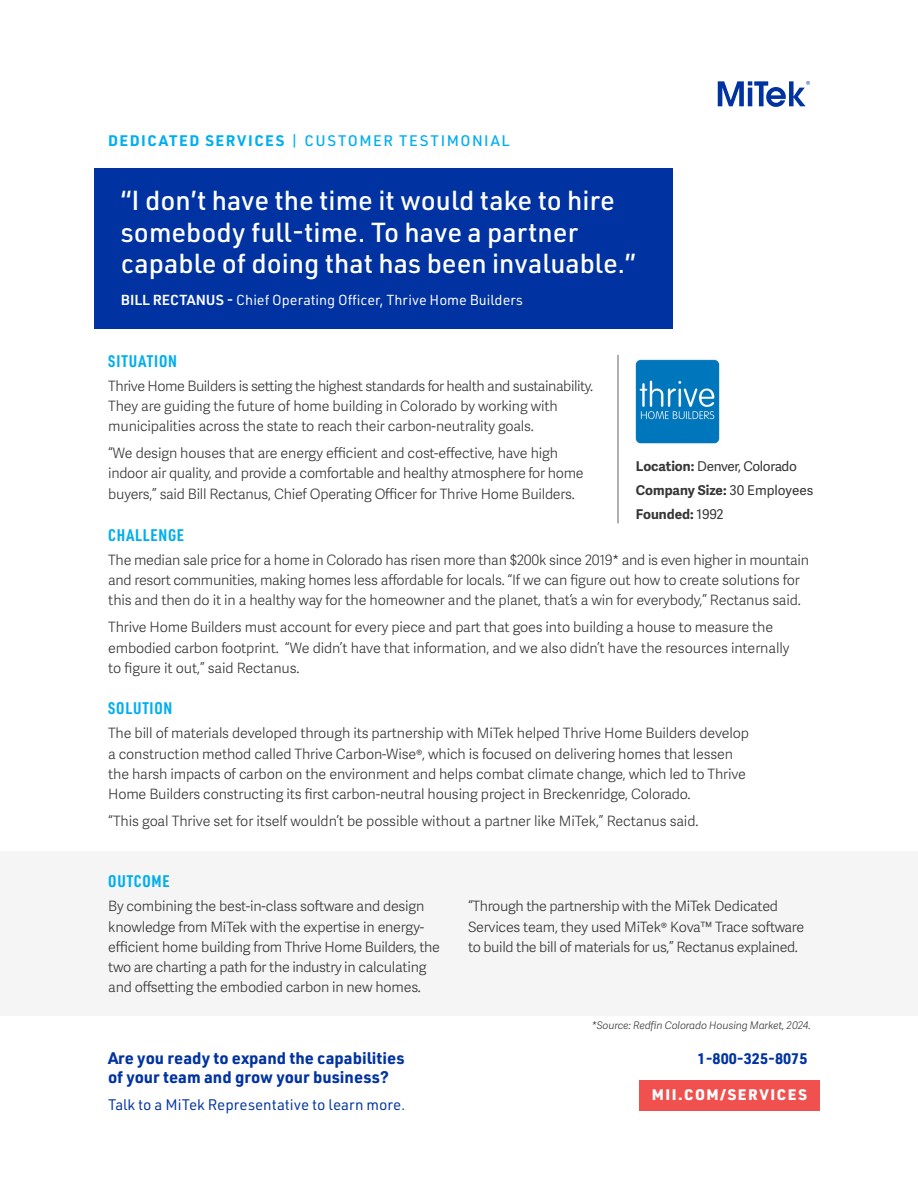
<style>
.page{position:relative;width:918px;height:1188px;background:#fff}
.page>*{position:absolute;margin:0;border:0;box-sizing:border-box;transform-origin:0 0}
.t1{font:500 27px/31.5px "URWDIN";color:#fff}
.t2{font:700 16.5px/19.8px "URWDIN";color:#0033a1}
.t3{font:700 16.5px "URWDIN Cond";letter-spacing:.05em;color:#00aeef}
.t4{font:15px "URWDIN";color:#0033a1}
.t5{font:500 15px "URWDIN";letter-spacing:.1em;color:#00aeef}
.t6{font:900 15px "URWDIN";letter-spacing:.1em;color:#fff}
.t7{font:700 15px "URWDIN";color:#0033a1}
.t8{font:300 14.25px/20.2px "Adelle Sans";letter-spacing:-.015em;color:#363636}
.t9{font:14.25px "URWDIN";color:#fff}
.Body_Copy___Adelle_Sans{font:13.5px/24px "Adelle Sans";letter-spacing:-.025em;color:#363636}
.t10{font:italic 300 10.5px "Adelle Sans";letter-spacing:-.01em;color:#363636}
.s1{font-weight:700}
.s2{font-weight:600}
</style>
<div class="page">
<div style="left:0;top:852px;width:918px;height:164px;background:#f5f5f5"></div>
<svg style="left:718px;top:81px;width:92px;height:26px"></svg>
<hr style="left:618px;top:355px;width:1px;height:168px;background:#636363">
<div style="left:639px;top:1080px;width:181px;height:30px;background:#f0514f"></div>
<div style="left:94px;top:168px;width:579px;height:160px;background:#0033a1"></div>
<img style="left:635px;top:359px;width:85px;height:85px">
<p class="t5" style="left:108px;top:130px;width:403px"><span class="s1">DEDICATED SERVICES</span> | CUSTOMER TESTIMONIAL</p>
<p class="t1" style="left:121px;top:184px;width:517px">“I don’t have the time it would take to hire somebody full-time. To have a partner capable of doing that has been invaluable.”</p>
<p class="t9" style="left:121px;top:290px;width:403px"><span class="s2">BILL RECTANUS -</span> Chief Operating Officer, Thrive Home Builders</p>
<p class="t3" style="left:108px;top:350px;width:70px">SITUATION</p>
<p class="t8" style="left:108px;top:376px;width:486px">Thrive Home Builders is setting the highest standards for health and sustainability.<br>They are guiding the future of home building in Colorado by working with municipalities across the state to reach their carbon-neutrality goals.</p>
<p class="t8" style="left:108px;top:443px;width:477px">“We design houses that are energy efficient and cost-effective, have high indoor air quality, and provide a comfortable and healthy atmosphere for home buyers,” said Bill Rectanus, Chief Operating Officer for Thrive Home Builders.</p>
<p class="Body_Copy___Adelle_Sans" style="left:636px;top:454px;width:179px"><span class="s1">Location:</span> Denver, Colorado<br><span class="s1">Company Size:</span> 30 Employees<br><span class="s1">Founded:</span> 1992</p>
<p class="t3" style="left:108px;top:524px;width:77px">CHALLENGE</p>
<p class="t8" style="left:108px;top:550px;width:702px">The median sale price for a home in Colorado has risen more than $200k since 2019* and is even higher in mountain and resort communities, making homes less affordable for locals. “If we can figure out how to create solutions for this and then do it in a healthy way for the homeowner and the planet, that’s a win for everybody,” Rectanus said.</p>
<p class="t8" style="left:108px;top:618px;width:683px">Thrive Home Builders must account for every piece and part that goes into building a house to measure the embodied carbon footprint. “We didn’t have that information, and we also didn’t have the resources internally to figure it out,” said Rectanus.</p>
<p class="t3" style="left:108px;top:697px;width:66px">SOLUTION</p>
<p class="t8" style="left:108px;top:724px;width:642px">The bill of materials developed through its partnership with MiTek helped Thrive Home Builders develop a construction method called Thrive Carbon-Wise®, which is focused on delivering homes that lessen the harsh impacts of carbon on the environment and helps combat climate change, which led to Thrive Home Builders constructing its first carbon-neutral housing project in Breckenridge, Colorado.</p>
<p class="t8" style="left:108px;top:811px;width:592px">“This goal Thrive set for itself wouldn’t be possible without a partner like MiTek,” Rectanus said.</p>
<p class="t3" style="left:108px;top:870px;width:63px">OUTCOME</p>
<p class="t8" style="left:108px;top:897px;width:333px">By combining the best-in-class software and design knowledge from MiTek with the expertise in energy&shy;efficient home building from Thrive Home Builders, the two are charting a path for the industry in calculating and offsetting the embodied carbon in new homes.</p>
<p class="t2" style="left:108px;top:1047px;width:298px">Are you ready to expand the capabilities of your team and grow your business?</p>
<p class="t4" style="left:108px;top:1095px;width:299px">Talk to a MiTek Representative to learn more.</p>
<p class="t8" style="left:468px;top:897px;width:338px">“Through the partnership with the MiTek Dedicated<br>Services team, they used MiTek® Kova™ Trace software to build the bill of materials for us,” Rectanus explained.</p>
<p class="t10" style="left:592px;top:1020px;width:220px">*Source: Redfin Colorado Housing Market, 2024.</p>
<p class="t7" style="left:698px;top:1048px;width:111px">1-800-325-8075</p>
<p class="t6" style="left:652px;top:1085px;width:157px">MII.COM/SERVICES</p>
</div>
